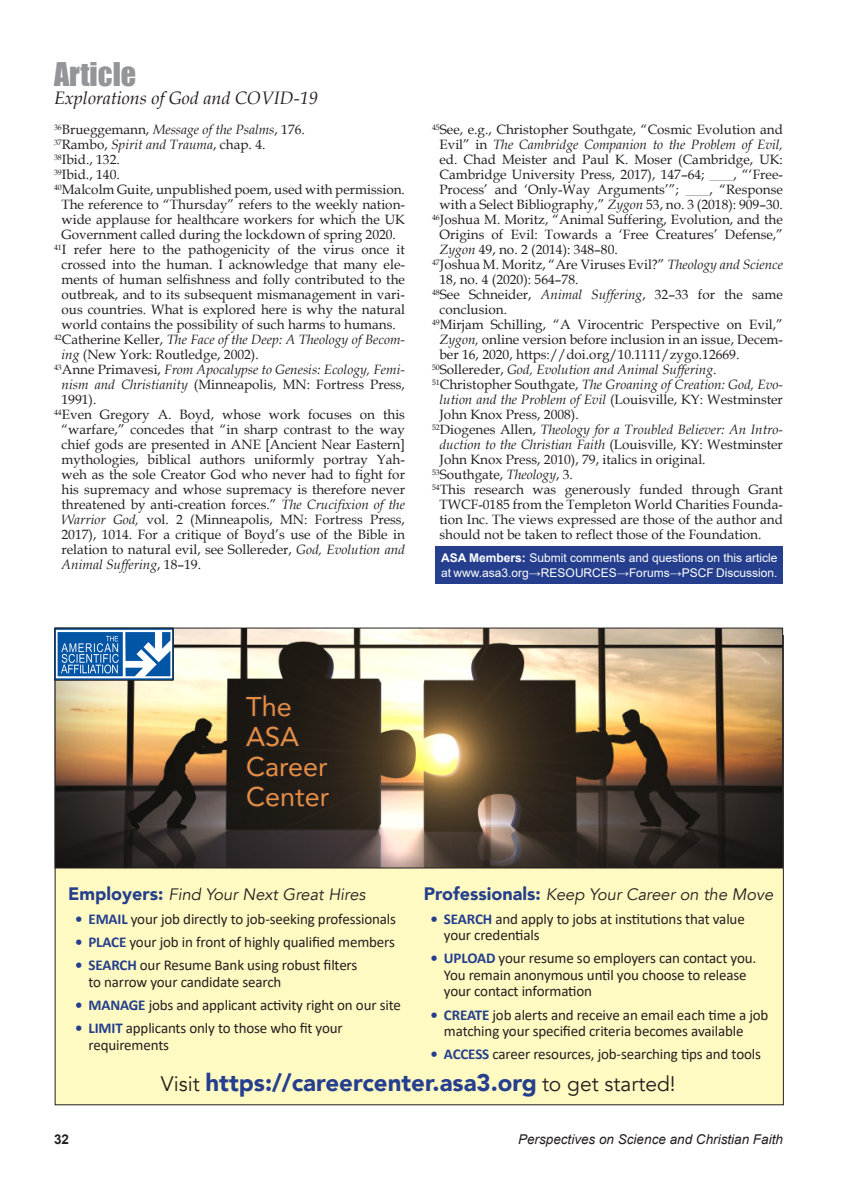
<style>
.page{position:relative;width:864px;height:1188px;background:#fff}
.page>*{position:absolute;margin:0;border:0;box-sizing:border-box;transform-origin:0 0}
.t1{font:30px "Impact";color:#939598}
.t2{font:27px/30px "Avenir";color:#ea8f41}
.t3{font:900 24px "Avenir";color:#253f8e}
.t4{font:italic 18px "Book Antiqua";color:#231f20}
.t5{font:italic 16.5px "Avenir";color:#231f20}
.t6{font:15px/16.5px "Calibri";letter-spacing:-.01em;color:#231f20}
.t7{font:13.5px "Book Antiqua";color:#231f20}
.t8{font:italic 13.5px "Book Antiqua";color:#231f20}
.t9{font:italic 13.5px "Arial";color:#231f20}
.t10{font:700 13.5px "Arial";color:#231f20}
.t11{font:12px/15px "Arial";color:#fff}
.s1{font-style:normal}
.s2{font-style:italic}
.s3{font-weight:700}
.s4{font-family:"Book Antiqua"}
.s5{font-weight:900;font-style:normal;font-size:18px;color:#253f8e}
.s6{font-weight:700;color:#253f8e}
.s7{font-weight:400;font-size:21px;color:#231f20}
</style>
<div class="page">
<div style="left:55px;top:636px;width:728px;height:469px;background:#fffac1"></div>
<div style="left:436px;top:546px;width:347px;height:38px;background:#253f8e"></div>
<img style="left:57px;top:630px;width:724px;height:236px">
<div style="left:55px;top:628px;width:728px;height:240px;border:1px solid #231f20"></div>
<svg style="left:242px;top:693px;width:90px;height:117px;background:#211c18"></svg>
<img style="left:57px;top:630px;width:114px;height:49px">
<div style="left:55px;top:628px;width:118px;height:53px;border:1px solid #231f20"></div>
<h1 class="t1" style="left:54px;top:51px;width:84px">Article</h1>
<h3 class="t4" style="left:54px;top:85px;width:265px">Explorations of God and COVID-19</h3>
<p class="t7" style="left:432px;top:120px;width:353px"><sup>45</sup>See, e.g., Christopher Southgate, “Cosmic Evolution and</p>
<p class="t8" style="left:440px;top:135px;width:345px"><span class="s1">Evil” in</span> The Cambridge Companion to the Problem of Evil,</p>
<p class="t7" style="left:440px;top:150px;width:345px">ed. Chad Meister and Paul K. Moser (Cambridge, UK:</p>
<p class="t7" style="left:440px;top:165px;width:345px">Cambridge University Press, 2017), 147–64; <sub>———</sub>, “‘Free-</p>
<p class="t7" style="left:440px;top:180px;width:345px">Process’ and ‘Only-Way Arguments’”; <sub>———</sub>, “Response</p>
<p class="t7" style="left:439px;top:195px;width:345px">with a Select Bibliography,” <span class="s2">Zygon</span> 53, no. 3 (2018): 909–30.</p>
<p class="t7" style="left:432px;top:210px;width:352px"><sup>46</sup>Joshua M. Moritz, “Animal Suffering, Evolution, and the</p>
<p class="t7" style="left:440px;top:225px;width:345px">Origins of Evil: Towards a ‘Free Creatures’ Defense,”</p>
<p class="t7" style="left:440px;top:240px;width:180px"><span class="s2">Zygon</span> 49, no. 2 (2014): 348–80.</p>
<p class="t7" style="left:432px;top:255px;width:353px"><sup>47</sup>Joshua M. Moritz, “Are Viruses Evil?” <span class="s2">Theology and Science</span></p>
<p class="t7" style="left:440px;top:270px;width:140px">18, no. 4 (2020): 564–78.</p>
<p class="t7" style="left:432px;top:285px;width:353px"><sup>48</sup>See Schneider, <span class="s2">Animal Suffering</span>, 32–33 for the same</p>
<p class="t7" style="left:440px;top:300px;width:69px">conclusion.</p>
<p class="t7" style="left:432px;top:315px;width:353px"><sup>49</sup>Mirjam Schilling, “A Virocentric Perspective on Evil,”</p>
<p class="t7" style="left:440px;top:330px;width:345px"><span class="s2">Zygon,</span> online version before inclusion in an issue, Decem-</p>
<p class="t7" style="left:440px;top:345px;width:301px">ber 16, 2020, https://doi.org/10.1111/zygo.12669.</p>
<p class="t8" style="left:432px;top:360px;width:286px"><sup>50</sup><span class="s1">Sollereder,</span> God, Evolution and Animal Suffering<span class="s1">.</span></p>
<p class="t8" style="left:432px;top:375px;width:352px"><sup>51</sup><span class="s1">Christopher Southgate,</span> The Groaning of Creation: God, Evo-</p>
<p class="t7" style="left:439px;top:390px;width:345px"><span class="s2">lution and the Problem of Evil</span> (Louisville, KY: Westminster</p>
<p class="t7" style="left:439px;top:405px;width:141px">John Knox Press, 2008).</p>
<p class="t8" style="left:432px;top:420px;width:352px"><sup>52</sup><span class="s1">Diogenes Allen,</span> Theology for a Troubled Believer: An Intro-</p>
<p class="t8" style="left:440px;top:435px;width:345px">duction to the Christian Faith <span class="s1">(Louisville, KY: Westminster</span></p>
<p class="t7" style="left:440px;top:450px;width:268px">John Knox Press, 2010), 79, italics in original.</p>
<p class="t7" style="left:432px;top:465px;width:142px"><sup>53</sup>Southgate, <span class="s2">Theology</span>, 3.</p>
<p class="t7" style="left:432px;top:480px;width:353px"><sup>54</sup>This research was generously funded through Grant</p>
<p class="t7" style="left:440px;top:495px;width:345px">TWCF-0185 from the Templeton World Charities Founda-</p>
<p class="t7" style="left:440px;top:510px;width:345px">tion Inc. The views expressed are those of the author and</p>
<p class="t7" style="left:440px;top:525px;width:324px">should not be taken to reflect those of the Foundation.</p>
<p class="t8" style="left:54px;top:120px;width:252px"><sup>36</sup><span class="s1">Brueggemann,</span> Message of the Psalms<span class="s1">, 176.</span></p>
<p class="t8" style="left:54px;top:135px;width:213px"><sup>37</sup><span class="s1">Rambo,</span> Spirit and Trauma<span class="s1">, chap. 4.</span></p>
<p class="t7" style="left:54px;top:150px;width:67px"><sup>38</sup>Ibid., 132.</p>
<p class="t7" style="left:54px;top:165px;width:67px"><sup>39</sup>Ibid<span class="s2">.</span>, 140.</p>
<p class="t7" style="left:54px;top:180px;width:353px"><sup>40</sup>Malcolm Guite, unpublished poem, used with permission.</p>
<p class="t7" style="left:62px;top:195px;width:345px">The reference to “Thursday” refers to the weekly nation-</p>
<p class="t7" style="left:62px;top:210px;width:345px">wide applause for healthcare workers for which the UK</p>
<p class="t7" style="left:62px;top:225px;width:336px">Government called during the lockdown of spring 2020.</p>
<p class="t7" style="left:54px;top:240px;width:352px"><sup>41</sup>I refer here to the pathogenicity of the virus once it</p>
<p class="t7" style="left:62px;top:255px;width:345px">crossed into the human. I acknowledge that many ele-</p>
<p class="t7" style="left:62px;top:270px;width:345px">ments of human selfishness and folly contributed to the</p>
<p class="t7" style="left:62px;top:285px;width:345px">outbreak, and to its subsequent mismanagement in vari-</p>
<p class="t7" style="left:62px;top:300px;width:345px">ous countries. What is explored here is why the natural</p>
<p class="t7" style="left:62px;top:315px;width:336px">world contains the possibility of such harms to humans.</p>
<p class="t8" style="left:54px;top:330px;width:353px"><sup>42</sup><span class="s1">Catherine Keller,</span> The Face of the Deep: A Theology of Becom-</p>
<p class="t7" style="left:61px;top:345px;width:199px"><span class="s2">ing</span> (New York: Routledge, 2002).</p>
<p class="t8" style="left:54px;top:360px;width:352px"><sup>43</sup><span class="s1">Anne Primavesi,</span> From Apocalypse to Genesis: Ecology, Femi-</p>
<p class="t7" style="left:62px;top:375px;width:345px"><span class="s2">nism and Christianity</span> (Minneapolis, MN: Fortress Press,</p>
<p class="t7" style="left:62px;top:390px;width:36px">1991).</p>
<p class="t7" style="left:54px;top:405px;width:353px"><sup>44</sup>Even Gregory A. Boyd, whose work focuses on this</p>
<p class="t7" style="left:62px;top:420px;width:345px">“warfare,” concedes that “in sharp contrast to the way</p>
<p class="t7" style="left:62px;top:435px;width:345px">chief gods are presented in ANE [Ancient Near Eastern]</p>
<p class="t7" style="left:62px;top:450px;width:345px">mythologies, biblical authors uniformly portray Yah-</p>
<p class="t7" style="left:62px;top:465px;width:345px">weh as the sole Creator God who never had to fight for</p>
<p class="t7" style="left:62px;top:480px;width:345px">his supremacy and whose supremacy is therefore never</p>
<p class="t7" style="left:62px;top:495px;width:345px">threatened by anti-creation forces.” <span class="s2">The Crucifixion of the</span></p>
<p class="t7" style="left:62px;top:510px;width:345px"><span class="s2">Warrior God,</span> vol. 2 (Minneapolis, MN: Fortress Press,</p>
<p class="t7" style="left:62px;top:525px;width:345px">2017), 1014. For a critique of Boyd’s use of the Bible in</p>
<p class="t7" style="left:62px;top:540px;width:345px">relation to natural evil, see Sollereder, <span class="s2">God, Evolution and</span></p>
<p class="t8" style="left:62px;top:555px;width:141px">Animal Suffering<span class="s1">, 18–19.</span></p>
<p class="t11" style="left:441px;top:550px;width:338px"><span class="s3">ASA Members:</span> Submit comments and questions on this article at www.asa3.org<span class="s4">→</span>RESOURCES<span class="s4">→</span>Forums<span class="s4">→</span>PSCF Discussion.</p>
<h2 class="t2" style="left:246px;top:691px;width:85px">The<br>ASA<br>Career<br>Center</h2>
<p class="t5" style="left:68px;top:884px;width:299px"><span class="s5">Employers:</span> Find Your Next Great Hires</p>
<p class="t6" style="left:75px;top:910px;width:323px"><span class="s6">• EMAIL</span> your job directly to job-seeking professionals</p>
<p class="t6" style="left:75px;top:933px;width:321px"><span class="s6">• PLACE</span> your job in front of highly qualified members</p>
<p class="t6" style="left:89px;top:957px;width:270px;text-indent:-13px"><span class="s6">• SEARCH</span> our Resume Bank using robust filters to narrow your candidate search</p>
<p class="t6" style="left:75px;top:996px;width:327px"><span class="s6">• MANAGE</span> jobs and applicant activity right on our site</p>
<p class="t6" style="left:89px;top:1020px;width:256px;text-indent:-14px"><span class="s6">• LIMIT</span> applicants only to those who fit your requirements</p>
<p class="t5" style="left:424px;top:884px;width:351px"><span class="s5">Professionals:</span> Keep Your Career on the Move</p>
<p class="t6" style="left:444px;top:910px;width:302px;text-indent:-14px"><span class="s6">• SEARCH</span> and apply to jobs at institutions that value your credentials</p>
<p class="t6" style="left:444px;top:950px;width:314px;text-indent:-14px"><span class="s6">• UPLOAD</span> your resume so employers can contact you.<br>You remain anonymous until you choose to release your contact information</p>
<p class="t6" style="left:444px;top:1006px;width:326px;text-indent:-14px"><span class="s6">• CREATE</span> job alerts and receive an email each time a job matching your specified criteria becomes available</p>
<p class="t6" style="left:430px;top:1046px;width:332px"><span class="s6">• ACCESS</span> career resources, job-searching tips and tools</p>
<h3 class="t3" style="left:161px;top:1062px;width:516px"><span class="s7">Visit</span> https://careercenter.asa3.org <span class="s7">to get started!</span></h3>
<p class="t10" style="left:54px;top:1130px;width:17px">32</p>
<p class="t9" style="left:518px;top:1130px;width:266px">Perspectives on Science and Christian Faith</p>
</div>
